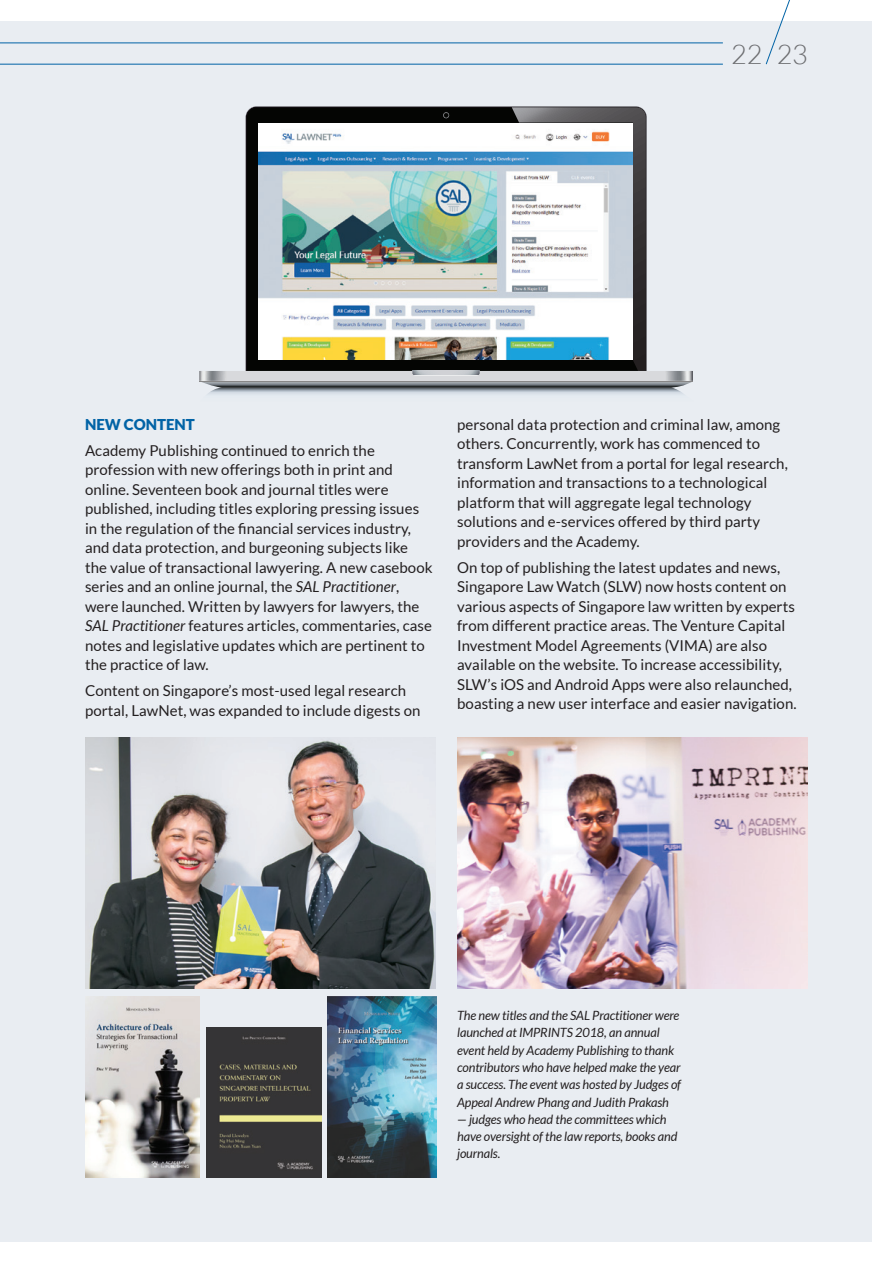
<style>
.page{position:relative;width:893px;height:1263px;background:#fff}
.page>*{position:absolute;margin:0;border:0;box-sizing:border-box;transform-origin:0 0}
.t1{font:300 27px "Lato";color:#6c6d70}
.t2{font:15px/19.5px "Lato";letter-spacing:.005em;color:#231f20}
.t3{font:900 15px "Lato";color:#0163a6}
.t4{font:italic 12.75px/17.2px "Lato";letter-spacing:-.01em;color:#231f20}
.s1{font-style:italic}
</style>
<div class="page">
<div style="left:0;top:21px;width:872px;height:1221px;background:#e9edf2"></div>
<hr style="left:0;top:43px;width:723px;height:1px;background:#0163a6">
<hr style="left:0;top:64px;width:723px;height:1px;background:#0163a6">
<svg style="left:765px;top:0;width:25px;height:65px"></svg>
<svg style="left:199px;top:107px;width:494px;height:288px"></svg>
<img style="left:258px;top:123px;width:375px;height:236px">
<img style="left:457px;top:737px;width:351px;height:252px">
<img style="left:85px;top:737px;width:351px;height:252px">
<img style="left:207px;top:1027px;width:114px;height:151px">
<img style="left:85px;top:997px;width:115px;height:181px">
<img style="left:328px;top:997px;width:108px;height:181px">
<h1 class="t1" style="left:731px;top:40px;width:78px">22 23</h1>
<p class="t3" style="left:85px;top:416px;width:111px">NEW CONTENT</p>
<p class="t2" style="left:85px;top:440px;width:349px">Academy Publishing continued to enrich the profession with new offerings both in print and online. Seventeen book and journal titles were published, including titles exploring pressing issues in the regulation of the financial services industry, and data protection, and burgeoning subjects like the value of transactional lawyering. A new casebook series and an online journal, the <span class="s1">SAL Practitioner</span>, were launched. Written by lawyers for lawyers, the <span class="s1">SAL Practitioner</span> features articles, commentaries, case notes and legislative updates which are pertinent to the practice of law.</p>
<p class="t2" style="left:85px;top:681px;width:337px">Content on Singapore’s most-used legal research portal, LawNet, was expanded to include digests on</p>
<p class="t2" style="left:457px;top:415px;width:332px">personal data protection and criminal law, among others. Concurrently, work has commenced to transform LawNet from a portal for legal research, information and transactions to a technological platform that will aggregate legal technology solutions and e-services offered by third party providers and the Academy.</p>
<p class="t2" style="left:457px;top:557px;width:341px">On top of publishing the latest updates and news, Singapore Law Watch (SLW) now hosts content on various aspects of Singapore law written by experts from different practice areas. The Venture Capital Investment Model Agreements (VIMA) are also available on the website. To increase accessibility, SLW’s iOS and Android Apps were also relaunched, boasting a new user interface and easier navigation.</p>
<p class="t4" style="left:457px;top:1007px;width:225px">The new titles and the SAL Practitioner were launched at IMPRINTS 2018, an annual event held by Academy Publishing to thank contributors who have helped make the year a success. The event was hosted by Judges of Appeal Andrew Phang and Judith Prakash</p>
<p class="t4" style="left:457px;top:1111px;width:222px">— judges who head the committees which have oversight of the law reports, books and journals.</p>
</div>
